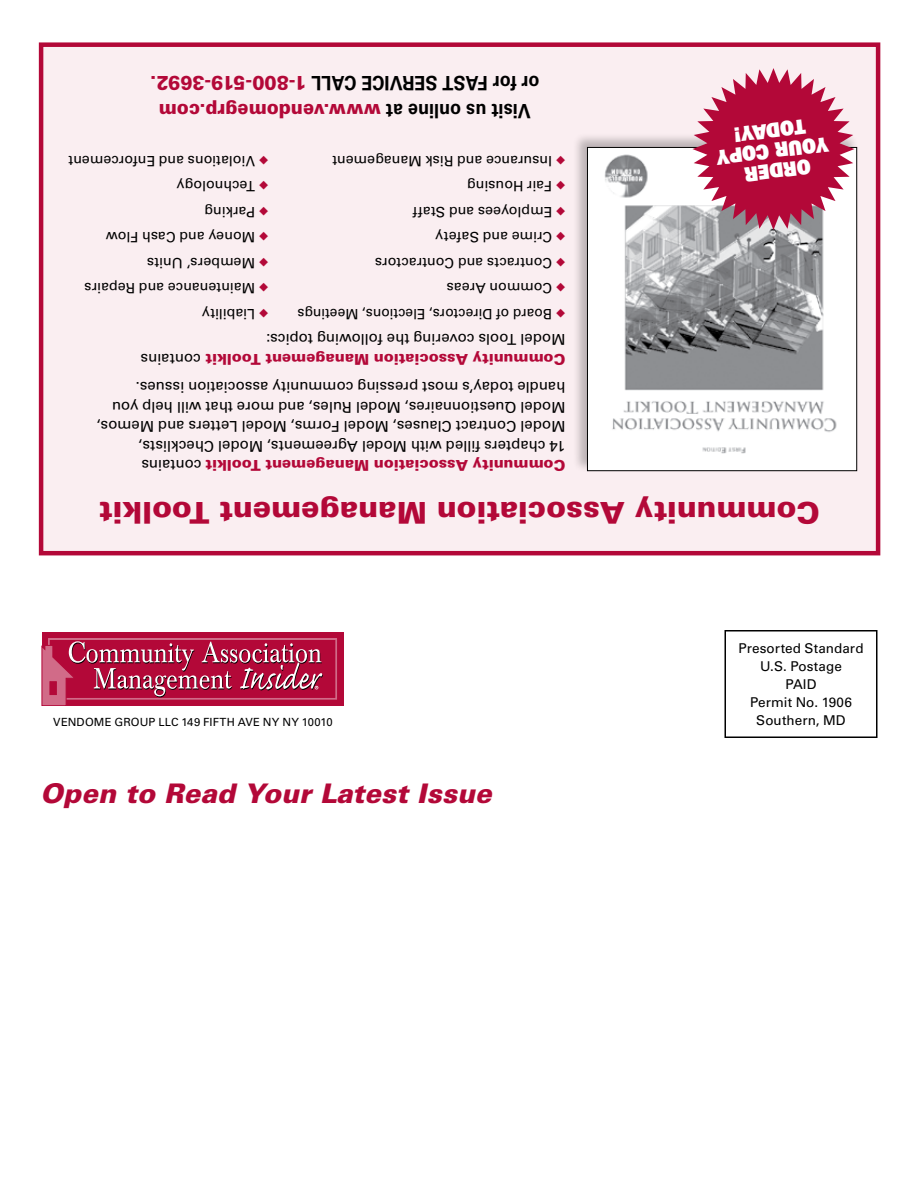
<style>
.page{position:relative;width:918px;height:1188px;background:#fff}
.page>*{position:absolute;margin:0;border:0;box-sizing:border-box;transform-origin:0 0}
.t1{font:900 30px "Univers LT Std";color:#b30838}
.t2{font:italic 900 27px "Univers LT Std";letter-spacing:.005em;color:#b30838}
.t3{font:20.25px/20.2px "Univers LT Std X Black";color:#fff;text-align:center;scale:.87 1}
.t4{font:900 19.8px/28.5px "Univers LT Std";letter-spacing:.005em;color:#b30838;scale:.91 1}
.t5{font:700 19.8px "Univers LT Std";color:#000;scale:.91 1}
.t6{font:15px/19.5px "Univers LT Std";color:#000}
.t7{font:14.25px "Univers LT Std";color:#000}
.t8{font:13.5px/18px "Univers LT Std";letter-spacing:.005em;color:#000;text-align:center}
.t9{font:11.25px "Univers LT Std";letter-spacing:.01em;color:#000}
.s1{font-weight:700;color:#000}
.s2{font-weight:900;color:#b30838}
</style>
<div class="page">
<div style="left:724px;top:630px;width:154px;height:108px;border:2px solid #000"></div>
<div style="left:42px;top:632px;width:301px;height:74px;background:#b30838"></div>
<svg style="left:42px;top:638px;width:295px;height:68px"></svg>
<div style="left:41px;top:45px;width:837px;height:508px;background:#faeef1"></div>
<div style="left:39px;top:42px;width:841px;height:513px;border:4px solid #b30838"></div>
<div style="left:572px;top:132px;width:287px;height:341px;background:#000;opacity:.25"></div>
<div style="left:587px;top:147px;width:270px;height:324px;background:#fff"></div>
<img style="left:604px;top:154px;width:233px;height:300px">
<div style="left:587px;top:147px;width:270px;height:324px;border:1px solid #000"></div>
<svg style="left:692px;top:68px;width:162px;height:162px"></svg>
<h3 class="t5" style="left:438px;top:94px;width:13px;rotate:-180deg">SE</h3>
<h3 class="t5" style="left:540px;top:94px;width:95px;rotate:-180deg">or for FAST</h3>
<h3 class="t4" style="left:414px;top:126px;width:292px;text-indent:-117px;rotate:-180deg"><span class="s1">Visit us online at</span> www.vendomegrp.com<br><span class="s1">RV CI E CALL</span> 1-800-519-3692.</h3>
<p class="t7" style="left:255px;top:169px;width:188px;rotate:-180deg">Violations and Enforcement</p>
<p class="t7" style="left:552px;top:169px;width:221px;rotate:-180deg">Insurance and Risk Management</p>
<p class="t7" style="left:255px;top:195px;width:80px;rotate:-180deg">Technology</p>
<p class="t7" style="left:552px;top:195px;width:87px;rotate:-180deg">Fair Housing</p>
<p class="t7" style="left:255px;top:220px;width:52px;rotate:-180deg">Parking</p>
<p class="t7" style="left:552px;top:220px;width:141px;rotate:-180deg">E mployees and Staff</p>
<p class="t7" style="left:255px;top:246px;width:151px;rotate:-180deg">Money and Cash Flow</p>
<p class="t7" style="left:552px;top:246px;width:118px;rotate:-180deg">Crime and Safety</p>
<p class="t7" style="left:255px;top:271px;width:110px;rotate:-180deg">Members’ Units</p>
<p class="t7" style="left:552px;top:271px;width:179px;rotate:-180deg">Contracts and Contractors</p>
<p class="t7" style="left:255px;top:297px;width:172px;rotate:-180deg">Maintenance and Repairs</p>
<p class="t7" style="left:552px;top:297px;width:107px;rotate:-180deg">Common Areas</p>
<p class="t7" style="left:255px;top:322px;width:55px;rotate:-180deg">Liability</p>
<p class="t7" style="left:552px;top:322px;width:256px;rotate:-180deg">Board of Directors, E lections, Meetings</p>
<p class="t6" style="left:565px;top:369px;width:426px;rotate:-180deg"><span class="s2">Community Association Management Toolkit</span> contains<br>Model Tools covering the following topics:</p>
<p class="t6" style="left:565px;top:475px;width:470px;rotate:-180deg"><span class="s2">Community Association Management Toolkit</span> contains<br>14 chapters filled with Model Agreements, Model Checklists, Model Contract Clauses, Model Forms, Model Letters and Memos, Model Questionnaires, Model Rules, and more that will help you handle today’s most pressing community association issues.</p>
<h3 class="t3" style="left:832px;top:174px;width:131px;rotate:173deg">ORDER<br>YOUR COPY<br>TODAY!</h3>
<h1 class="t1" style="left:820px;top:532px;width:722px;rotate:-180deg">Community Association Management Toolkit</h1>
<p class="t9" style="left:53px;top:715px;width:25px">Vendom</p>
<p class="t9" style="left:105px;top:715px;width:28px">e Group</p>
<p class="t9" style="left:158px;top:715px;width:176px">LLC 149 Fifth Ave NY NY 10010</p>
<h2 class="t2" style="left:40px;top:776px;width:453px">Open to Read Your Latest Issue</h2>
<p class="t8" style="left:738px;top:639px;width:127px">Presorted Standard<br>U.S. Postage<br>PAID<br>Permit No. 1906<br>Southern, MD</p>
</div>
